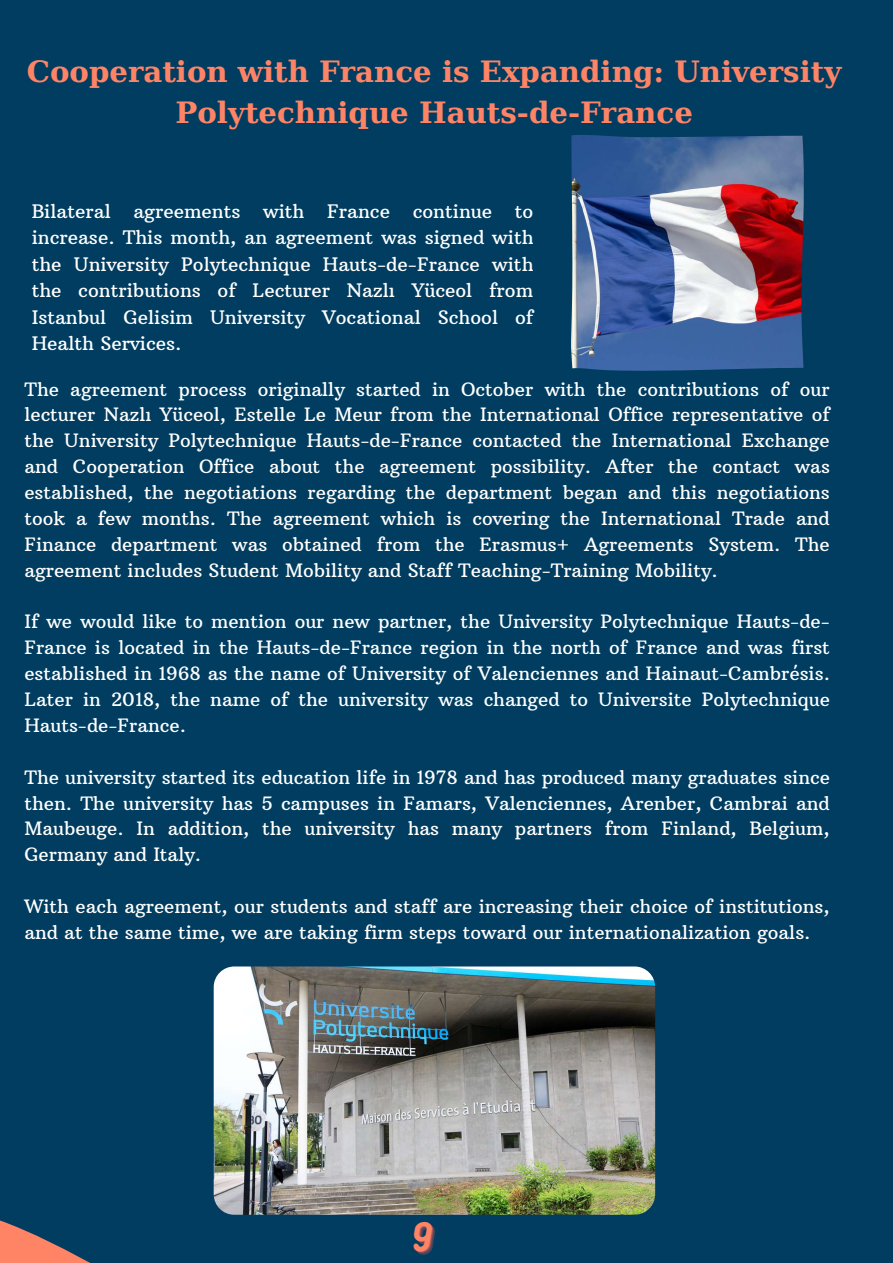
<style>
.page{position:relative;width:893px;height:1263px;background:#003d60}
.page>*{position:absolute;margin:0;border:0;box-sizing:border-box;transform-origin:0 0}
.t1{font:700 29.25px/40.5px "DejaVu Serif";color:#ff8466;text-align:center}
.t2{font:18.98px/26.4px "Arbutus Slab";color:#fff;text-align:justify}
.t3{font:18.75px/25.9px "Arbutus Slab";color:#fff;text-align:justify}
</style>
<div class="page">
<svg style="left:0;top:1157px;width:230px;height:106px"></svg>
<img style="left:571px;top:135px;width:233px;height:236px">
<img style="left:214px;top:966px;width:441px;height:249px;border-radius:21px">
<h1 class="t1" style="left:27px;top:52px;width:816px">Cooperation with France is Expanding: University<br>Polytechnique Hauts-de-France</h1>
<p class="t2" style="left:32px;top:198px;width:503px">Bilateral agreements with France continue to increase. This month, an agreement was signed with the University Polytechnique Hauts-de-France with the contributions of Lecturer Nazlı Yüceol from Istanbul Gelisim University Vocational School of Health Services.</p>
<p class="t3" style="left:24px;top:376px;width:807px">The agreement process originally started in October with the contributions of our lecturer Nazlı Yüceol, Estelle Le Meur from the International Office representative of the University Polytechnique Hauts-de-France contacted the International Exchange and Cooperation Office about the agreement possibility. After the contact was established, the negotiations regarding the department began and this negotiations took a few months. The agreement which is covering the International Trade and Finance department was obtained from the Erasmus+ Agreements System. The agreement includes Student Mobility and Staff Teaching-Training Mobility.</p>
<p class="t3" style="left:24px;top:609px;width:807px">If we would like to mention our new partner, the University Polytechnique Hauts-de-France is located in the Hauts-de-France region in the north of France and was first established in 1968 as the name of University of Valenciennes and Hainaut-Cambrésis.<br>Later in 2018, the name of the university was changed to Universite Polytechnique Hauts-de-France.</p>
<p class="t3" style="left:24px;top:764px;width:807px">The university started its education life in 1978 and has produced many graduates since then. The university has 5 campuses in Famars, Valenciennes, Arenber, Cambrai and Maubeuge. In addition, the university has many partners from Finland, Belgium, Germany and Italy.</p>
<p class="t3" style="left:24px;top:893px;width:807px">With each agreement, our students and staff are increasing their choice of institutions, and at the same time, we are taking firm steps toward our internationalization goals.</p>
</div>
